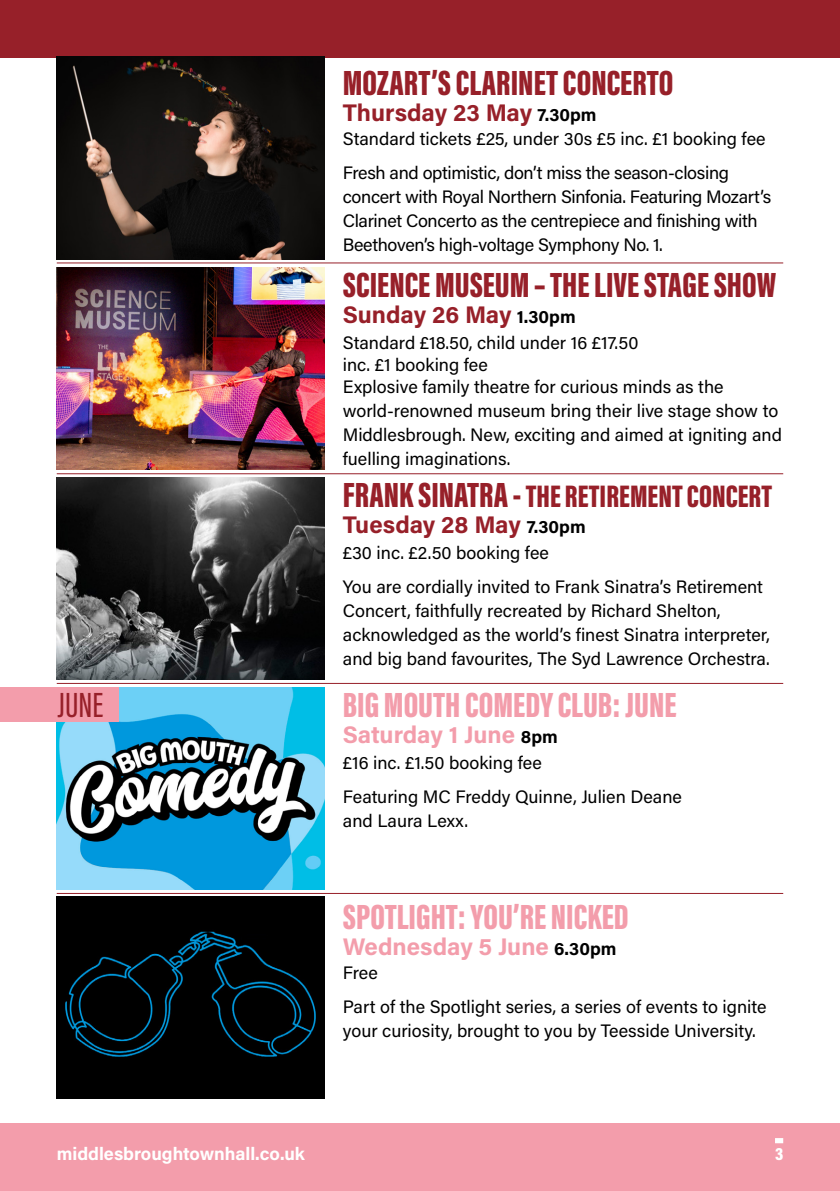
<style>
.page{position:relative;width:840px;height:1191px;background:#fff}
.page>*{position:absolute;margin:0;border:0;box-sizing:border-box;transform-origin:0 0}
.t1{font:900 36px "Acumin Pro Extra Cond";color:#972029}
.t2{font:900 36px "Acumin Pro Extra Cond";color:#f39dab}
.t3{font:500 36px "Acumin Pro Extra Cond";color:#972029}
.t4{font:900 32px "Acumin Pro Extra Cond";color:#972029}
.t5{font:700 24px "Acumin Pro";letter-spacing:-.005em;color:#972029}
.t6{font:700 24px "Acumin Pro";letter-spacing:-.005em;color:#f39dab}
.t7{font:18px/34px "Acumin Pro";color:#000}
.t8{font:18px/24px "Acumin Pro";letter-spacing:-.02em;color:#000}
.t9{font:700 18px "Acumin Pro";color:#fff}
.t10{font:900 18px "Acumin Pro Cond";color:#fff}
.s1{font-size:18px;color:#000}
.s2{font-size:36px}
</style>
<div class="page">
<div style="left:0;top:0;width:839px;height:57px;background:#972029"></div>
<img style="left:57px;top:687px;width:267px;height:203px">
<div style="left:0;top:1123px;width:839px;height:68px;background:#f39dab"></div>
<div style="left:774px;top:1138px;width:8px;height:5px;background:#fff"></div>
<img style="left:57px;top:478px;width:267px;height:202px">
<div style="left:0;top:687px;width:118px;height:34px;background:#f39dab"></div>
<img style="left:57px;top:57px;width:267px;height:202px">
<img style="left:57px;top:268px;width:267px;height:202px">
<img style="left:57px;top:897px;width:267px;height:201px">
<hr style="left:57px;top:263px;width:725px;height:1px;background:#972029">
<hr style="left:57px;top:473px;width:725px;height:1px;background:#972029">
<hr style="left:57px;top:683px;width:725px;height:1px;background:#972029">
<hr style="left:57px;top:893px;width:725px;height:1px;background:#972029">
<h1 class="t3" style="left:58px;top:683px;width:47px">JUNE</h1>
<h1 class="t1" style="left:342px;top:60px;width:332px">MOZART’S CLARINET CONCERTO</h1>
<h3 class="t5" style="left:342px;top:95px;width:255px">Thursday 23 May <span class="s1">7.30pm</span></h3>
<p class="t7" style="left:342px;top:120px;width:424px">Standard tickets £25, under 30s £5 inc. £1 booking fee<br>Fresh and optimistic, don’t miss the season-closing</p>
<p class="t8" style="left:342px;top:183px;width:430px">concert with Royal Northern Sinfonia. Featuring Mozart’s<br>Clarinet Concerto as the centrepiece and finishing with<br>Beethoven’s high-voltage Symphony No. 1.</p>
<h1 class="t1" style="left:342px;top:262px;width:435px">SCIENCE MUSEUM – THE LIVE STAGE SHOW</h1>
<h3 class="t5" style="left:342px;top:297px;width:234px">Sunday 26 May <span class="s1">1.30pm</span></h3>
<p class="t7" style="left:342px;top:330px;width:382px;line-height:22px">Standard £18.50, child under 16 £17.50<br>inc. £1 booking fee<br>Explosive family theatre for curious minds as the</p>
<p class="t7" style="left:342px;top:397px;width:440px;line-height:24px">world-renowned museum bring their live stage show to<br>Middlesbrough. New, exciting and aimed at igniting and fuelling imaginations.</p>
<h2 class="t4" style="left:342px;top:476px;width:430px"><span class="s2">FRANK SINATRA -</span> THE RETIREMENT CONCERT</h2>
<h3 class="t5" style="left:342px;top:507px;width:244px">Tuesday 28 May <span class="s1">7.30pm</span></h3>
<p class="t7" style="left:342px;top:534px;width:421px">£30 inc. £2.50 booking fee<br>You are cordially invited to Frank Sinatra’s Retirement</p>
<p class="t7" style="left:342px;top:597px;width:428px;line-height:24px">Concert, faithfully recreated by Richard Shelton, acknowledged as the world’s finest Sinatra interpreter, and big band favourites, The Syd Lawrence Orchestra.</p>
<h1 class="t2" style="left:342px;top:682px;width:335px">BIG MOUTH COMEDY CLUB: JUNE</h1>
<h3 class="t6" style="left:342px;top:717px;width:216px">Saturday 1 June <span class="s1">8pm</span></h3>
<p class="t7" style="left:342px;top:744px;width:340px">£16 inc. £1.50 booking fee<br>Featuring MC Freddy Quinne, Julien Deane</p>
<p class="t7" style="left:342px;top:802px;width:127px">and Laura Lexx.</p>
<h1 class="t2" style="left:342px;top:894px;width:287px">SPOTLIGHT: YOU’RE NICKED</h1>
<h3 class="t6" style="left:342px;top:929px;width:275px">Wednesday 5 June <span class="s1">6.30pm</span></h3>
<p class="t7" style="left:342px;top:954px;width:425px">Free<br>Part of the Spotlight series, a series of events to ignite</p>
<p class="t7" style="left:342px;top:1012px;width:414px">your curiosity, brought to you by Teesside University.</p>
<p class="t9" style="left:57px;top:1141px;width:249px">middlesbroughtownhall.co.uk</p>
<p class="t10" style="left:774px;top:1142px;width:10px">3</p>
</div>
